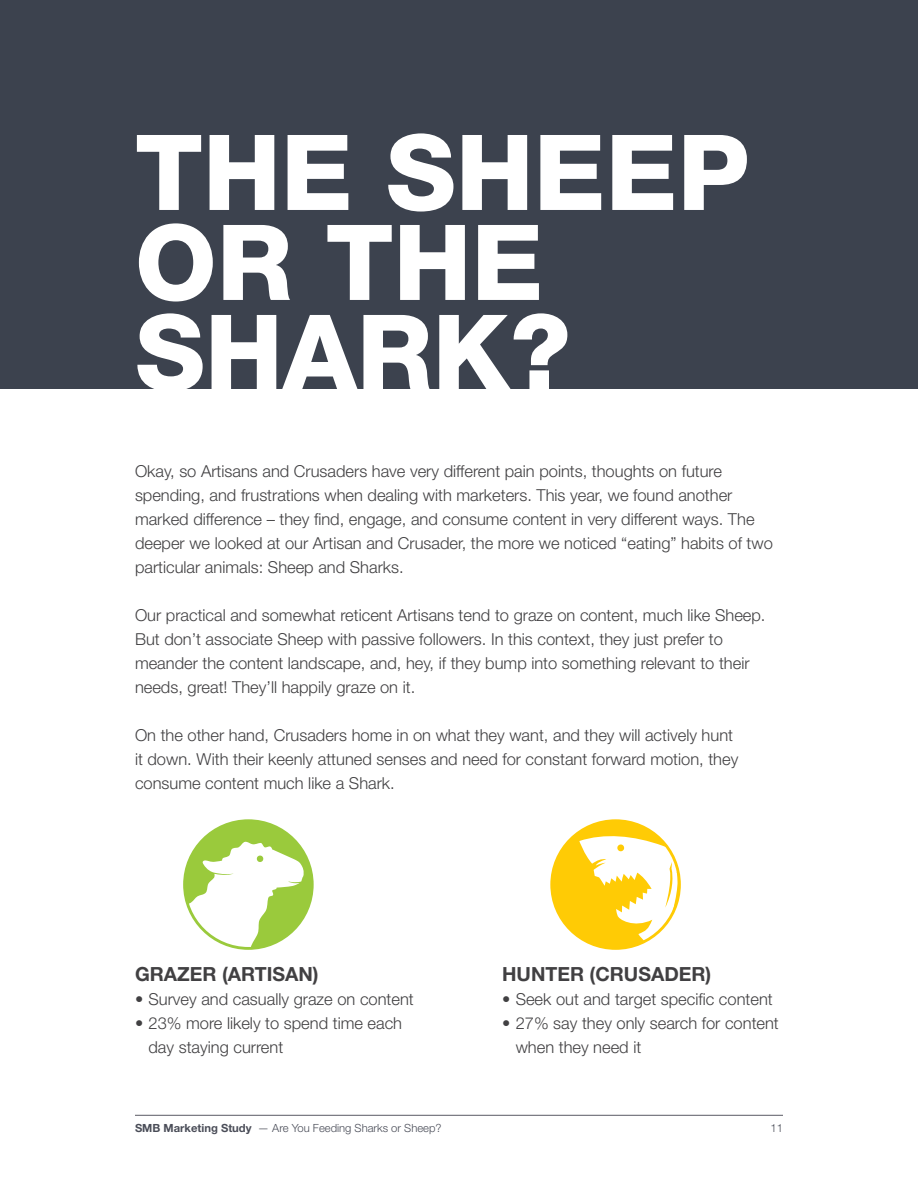
<style>
.page{position:relative;width:918px;height:1188px;background:#fff}
.page>*{position:absolute;margin:0;border:0;box-sizing:border-box;transform-origin:0 0}
.t1{font:800 105px/90px "Helvetica Neue LT Std";color:#fff}
.t2{font:700 19.5px "Helvetica Neue LT Std";color:#414042}
.t3{font:300 16.5px/24px "Helvetica Neue LT Std";color:#414042}
.t4{font:300 11.25px "Helvetica Neue LT Std";color:#4a4d58}
.s1{font-weight:700}
</style>
<div class="page">
<hr style="left:135px;top:1115px;width:648px;height:1px;background:#595a64">
<div style="left:0;top:0;width:918px;height:389px;background:#3c424e"></div>
<div style="left:183px;top:819px;width:131px;height:131px;background:#9aca3c;border-radius:50%"></div>
<svg style="left:186px;top:841px;width:118px;height:106px"></svg>
<div style="left:550px;top:819px;width:131px;height:131px;background:#ffcb05;border-radius:50%"></div>
<svg style="left:579px;top:833px;width:99px;height:114px"></svg>
<h1 class="t1" style="left:135px;top:127px;width:616px">THE SHEEP<br>OR THE<br>SHARK?</h1>
<p class="t3" style="left:135px;top:459px;width:639px">Okay, so Artisans and Crusaders have very different pain points, thoughts on future spending, and frustrations when dealing with marketers. This year, we found another marked difference – they find, engage, and consume content in very different ways. The deeper we looked at our Artisan and Crusader, the more we noticed “eating” habits of two particular animals: Sheep and Sharks.</p>
<p class="t3" style="left:135px;top:603px;width:632px">Our practical and somewhat reticent Artisans tend to graze on content, much like Sheep.<br>But don’t associate Sheep with passive followers. In this context, they just prefer to meander the content landscape, and, hey, if they bump into something relevant to their needs, great! They’ll happily graze on it.</p>
<p class="t3" style="left:135px;top:723px;width:605px">On the other hand, Crusaders home in on what they want, and they will actively hunt it down. With their keenly attuned senses and need for constant forward motion, they consume content much like a Shark.</p>
<p class="t2" style="left:135px;top:962px;width:185px">GRAZER (ARTISAN)</p>
<p class="t3" style="left:135px;top:987px;width:280px">• Survey and casually graze on content</p>
<p class="t3" style="left:148px;top:1011px;width:255px;text-indent:-13px">• 23% more likely to spend time each day staying current</p>
<p class="t2" style="left:502px;top:962px;width:211px">HUNTER (CRUSADER)</p>
<p class="t3" style="left:502px;top:987px;width:272px">• Seek out and target specific content</p>
<p class="t3" style="left:516px;top:1011px;width:265px;text-indent:-13px">• 27% say they only search for content when they need it</p>
<p class="t4" style="left:135px;top:1121px;width:308px"><span class="s1">SMB Marketing Study</span> — Are You Feeding Sharks or Sheep?</p>
<p class="t4" style="left:770px;top:1121px;width:14px">11</p>
</div>
